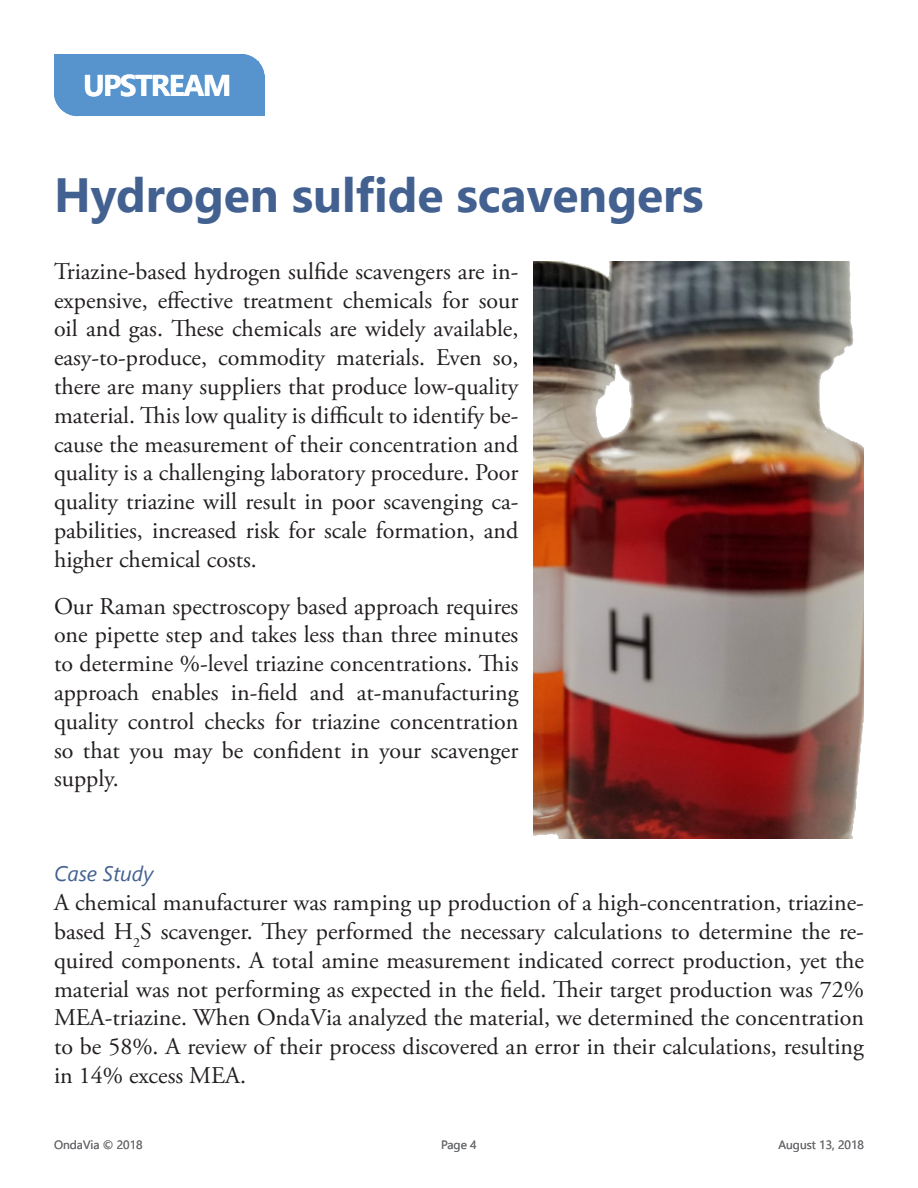
<style>
.page{position:relative;width:918px;height:1188px;background:#fff}
.page>*{position:absolute;margin:0;border:0;box-sizing:border-box;transform-origin:0 0}
.Page_Title_Heading{font:700 48px "Segoe UI";color:#436190}
.t1{font:700 30px "Segoe UI";letter-spacing:-.055em;color:#fff}
.Page_Text{font:24px/28.8px "Adobe Garamond Pro";color:#231f20;text-align:justify}
.Case_Study_Subheadin{font:italic 21px "Segoe UI";color:#436190}
.t2{font:12px "Segoe UI";color:#6c6d70}
</style>
<div class="page">
<div style="left:217px;top:54px;width:48px;height:47px;background:#5794ce;border-radius:50%"></div>
<div style="left:54px;top:69px;width:47px;height:47px;background:#5794ce;border-radius:50%"></div>
<div style="left:54px;top:54px;width:190px;height:39px;background:#5794ce"></div>
<div style="left:78px;top:75px;width:187px;height:41px;background:#5794ce"></div>
<img style="left:534px;top:261px;width:330px;height:577px">
<p class="t1" style="left:83px;top:57px;width:150px">UPSTREAM</p>
<p class="Page_Title_Heading" style="left:54px;top:150px;width:651px">Hydrogen sulfide scavengers</p>
<p class="Page_Text" style="left:54px;top:258px;width:466px">Triazine-based hydrogen sulfide scavengers are in&shy;expensive, effective treatment chemicals for sour oil and gas. These chemicals are widely available, easy-to-produce, commodity materials. Even so, there are many suppliers that produce low-quality material. This low quality is difficult to identify be&shy;cause the measurement of their concentration and quality is a challenging laboratory procedure. Poor quality triazine will result in poor scavenging ca&shy;pabilities, increased risk for scale formation, and higher chemical costs.</p>
<p class="Page_Text" style="left:54px;top:592px;width:466px">Our Raman spectroscopy based approach requires one pipette step and takes less than three minutes to determine %-level triazine concentrations. This approach enables in-field and at-manufacturing quality control checks for triazine concentration so that you may be confident in your scavenger supply.</p>
<p class="Case_Study_Subheadin" style="left:54px;top:854px;width:101px">Case Study</p>
<p class="Page_Text" style="left:54px;top:889px;width:812px">A chemical manufacturer was ramping up production of a high-concentration, triazine&shy;based H<sub>2</sub>S scavenger. They performed the necessary calculations to determine the re&shy;quired components. A total amine measurement indicated correct production, yet the material was not performing as expected in the field. Their target production was 72% MEA-triazine. When OndaVia analyzed the material, we determined the concentration to be 58%. A review of their process discovered an error in their calculations, resulting in 14% excess MEA.</p>
<p class="t2" style="left:54px;top:1134px;width:90px">OndaVia © 2018</p>
<p class="t2" style="left:441px;top:1134px;width:37px">Page 4</p>
<p class="t2" style="left:778px;top:1134px;width:87px">August 13, 2018</p>
</div>
